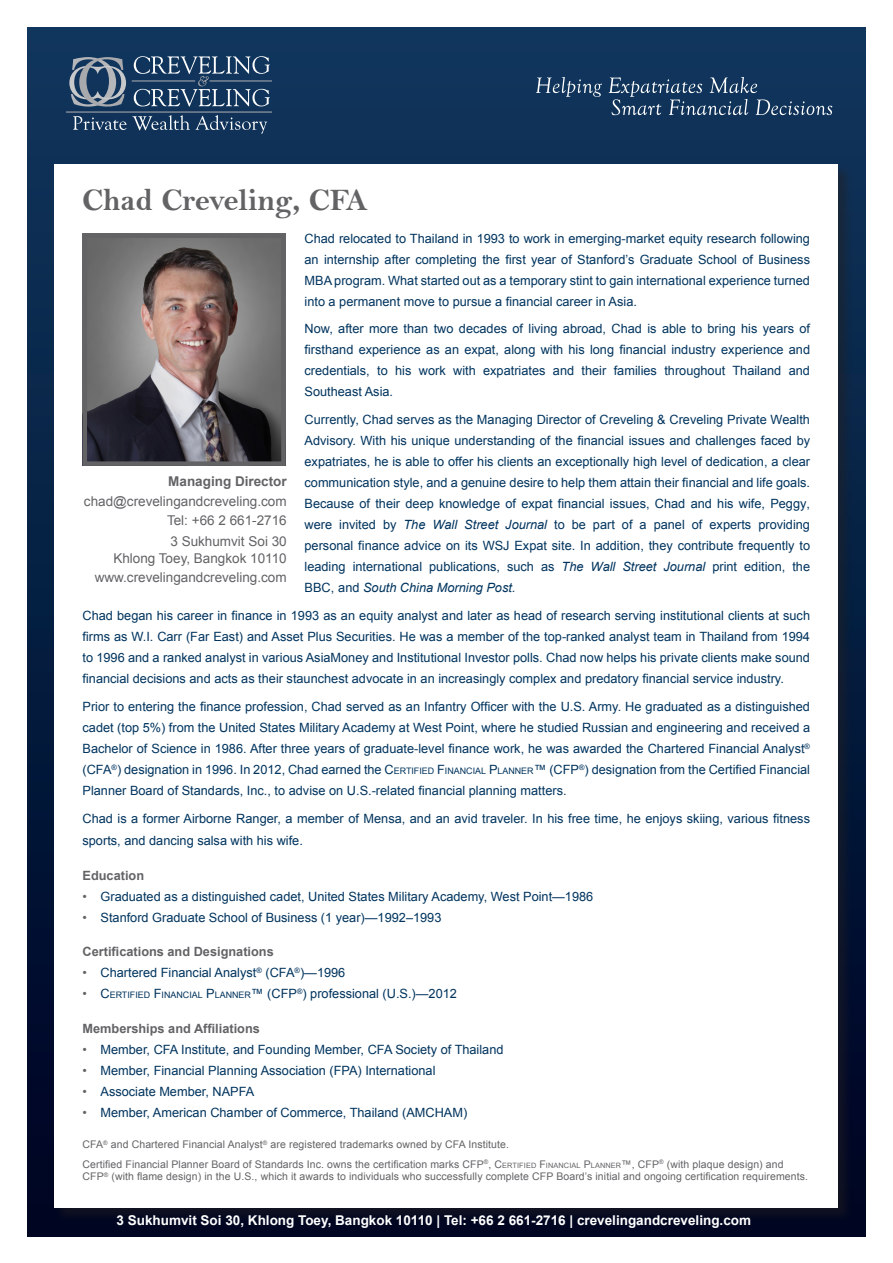
<style>
.page{position:relative;width:893px;height:1263px;background:#fff}
.page>*{position:absolute;margin:0;border:0;box-sizing:border-box;transform-origin:0 0}
.t1{font:31.5px "Bell MT Bold";color:#636366}
.t2{font:13.5px "Arial";color:#636366}
.t3{font:700 13.5px "Arial";color:#fff}
.t4{font:700 13.5px "Arial";color:#636366}
.t5{font:12.75px/21px "Arial";color:#00345e;text-align:justify}
.t6{font:700 12.75px "Arial";color:#636366}
.t7{font:10.5px/12.6px "Arial";letter-spacing:.01em;color:#636366}
.s1{font-style:italic}
.s2{font-style:inherit}
.s3{font-size:8.85px}
.s4{color:#636366}
.s5{font-size:7.35px}
</style>
<div class="page">
<div style="left:27px;top:27px;width:839px;height:1209px;background:linear-gradient(to bottom,#0f375d,#000322)"></div>
<div style="left:53px;top:164px;width:800px;height:1059px;background:#231f20;opacity:.5"></div>
<div style="left:54px;top:164px;width:784px;height:1044px;background:#fff"></div>
<svg style="left:69px;top:57px;width:57px;height:50px;background:#5d7087"></svg>
<hr style="left:132px;top:80px;width:63px;height:1px;background:#a8a9ad">
<hr style="left:210px;top:80px;width:62px;height:1px;background:#a8a9ad">
<hr style="left:66px;top:112px;width:206px;height:1px;background:#a8a9ad">
<svg style="left:134px;top:56px;width:136px;height:51px;background:#3a5777"></svg>
<svg style="left:73px;top:115px;width:194px;height:19px;background:#324f70"></svg>
<svg style="left:536px;top:77px;width:66px;height:20px"></svg>
<svg style="left:609px;top:77px;width:223px;height:38px;background:#2e4d6f"></svg>
<img style="left:88px;top:238px;width:193px;height:223px">
<div style="left:83px;top:233px;width:203px;height:233px;border:4px solid #636366"></div>
<p class="t1" style="left:82px;top:181px;width:287px">Chad Creveling, CFA</p>
<p class="t5" style="left:305px;top:228px;width:507px">Chad relocated to Thailand in 1993 to work in emerging-market equity research following an internship after completing the first year of Stanford’s Graduate School of Business MBA program. What started out as a temporary stint to gain international experience turned into a permanent move to pursue a financial career in Asia.</p>
<p class="t5" style="left:305px;top:319px;width:507px">Now, after more than two decades of living abroad, Chad is able to bring his years of firsthand experience as an expat, along with his long financial industry experience and credentials, to his work with expatriates and their families throughout Thailand and Southeast Asia.</p>
<p class="t5" style="left:305px;top:409px;width:507px">Currently, Chad serves as the Managing Director of Creveling &amp; Creveling Private Wealth Advisory. With his unique understanding of the financial issues and challenges faced by expatriates, he is able to offer his clients an exceptionally high level of dedication, a clear communication style, and a genuine desire to help them attain their financial and life goals.<br>Because of their deep knowledge of expat financial issues, Chad and his wife, Peggy, were invited by <span class="s1">The Wall Street Journal</span> to be part of a panel of experts providing personal finance advice on its WSJ Expat site. In addition, they contribute frequently to leading international publications, such as <span class="s1">The Wall Street Journal</span> print edition, the BBC, and <span class="s1">South China Morning Post</span>.</p>
<p class="t5" style="left:83px;top:605px;width:729px">Chad began his career in finance in 1993 as an equity analyst and later as head of research serving institutional clients at such firms as W.I. Carr (Far East) and Asset Plus Securities. He was a member of the top-ranked analyst team in Thailand from 1994 to 1996 and a ranked analyst in various AsiaMoney and Institutional Investor polls. Chad now helps his private clients make sound financial decisions and acts as their staunchest advocate in an increasingly complex and predatory financial service industry.</p>
<p class="t5" style="left:83px;top:696px;width:729px">Prior to entering the finance profession, Chad served as an Infantry Officer with the U.S. Army. He graduated as a distinguished cadet (top 5%) from the United States Military Academy at West Point, where he studied Russian and engineering and received a Bachelor of Science in 1986. After three years of graduate-level finance work, he was awarded the Chartered Financial Analyst<sup>® </sup>(CFA<sup>®</sup>) designation in 1996. In 2012, Chad earned the <span class="s2">C</span><span class="s3">ERTIFIED</span> <span class="s2">F</span> <span class="s3">INANCIAL</span> <span class="s2">P</span><span class="s3">LANNER</span>™ (CFP<sup>®</sup>) designation from the Certified Financial Planner Board of Standards, Inc., to advise on U.S.-related financial planning matters.</p>
<p class="t5" style="left:83px;top:807px;width:729px;line-height:22.5px">Chad is a former Airborne Ranger, a member of Mensa, and an avid traveler. In his free time, he enjoys skiing, various fitness sports, and dancing salsa with his wife.</p>
<p class="t6" style="left:83px;top:866px;width:63px">Education</p>
<p class="t5" style="left:83px;top:886px;width:512px"><span class="s4">•</span> Graduated as a distinguished cadet, United States Military Academy, West Point—1986</p>
<p class="t5" style="left:83px;top:907px;width:360px"><span class="s4">•</span> Stanford Graduate School of Business (1 year)—1992–1993</p>
<p class="t6" style="left:83px;top:943px;width:193px">Certifications and Designations</p>
<p class="t5" style="left:83px;top:962px;width:264px"><span class="s4">•</span> Chartered Financial Analyst<sup>®</sup> (CFA<sup>®</sup>)—1996</p>
<p class="t5" style="left:83px;top:983px;width:376px"><span class="s4">•</span> <span class="s2">C</span><span class="s3">ERTIFIED</span> <span class="s2">F</span> <span class="s3">INANCIAL</span> <span class="s2">P</span><span class="s3">LANNER</span>™ (CFP<sup>®</sup>) professional (U.S.)—2012</p>
<p class="t6" style="left:83px;top:1019px;width:179px">Memberships and Affiliations</p>
<p class="t5" style="left:83px;top:1039px;width:423px"><span class="s4">•</span> Member, CFA Institute, and Founding Member, CFA Society of Thailand</p>
<p class="t5" style="left:83px;top:1060px;width:354px"><span class="s4">•</span> Member, Financial Planning Association (FPA) International</p>
<p class="t5" style="left:83px;top:1081px;width:173px"><span class="s4">•</span> Associate Member, NAPFA</p>
<p class="t5" style="left:83px;top:1102px;width:386px"><span class="s4">•</span> Member, American Chamber of Commerce, Thailand (AMCHAM)</p>
<p class="t7" style="left:83px;top:1138px;width:428px">CFA<sup>®</sup> and Chartered Financial Analyst<sup>®</sup> are registered trademarks owned by CFA Institute.</p>
<p class="t7" style="left:83px;top:1158px;width:727px">Certified Financial Planner Board of Standards Inc. owns the certification marks CFP<sup>®</sup>, <span class="s2">C</span><span class="s5">ERTIFIED</span> <span class="s2">F</span> <span class="s5">INANCIAL</span> <span class="s2">P</span><span class="s5">LANNER</span>™, CFP<sup>®</sup> (with plaque design) and<br>CFP<sup>®</sup> (with flame design) in the U.S., which it awards to individuals who successfully complete CFP Board’s initial and ongoing certification requirements.</p>
<p class="t4" style="left:168px;top:473px;width:120px">Managing Director</p>
<p class="t2" style="left:84px;top:492px;width:204px">chad@crevelingandcreveling.com</p>
<p class="t2" style="left:167px;top:512px;width:121px">Tel: +66 2 661-2716</p>
<p class="t2" style="left:170px;top:533px;width:118px">3 Sukhumvit Soi 30</p>
<p class="t2" style="left:113px;top:549px;width:175px">Khlong Toey, Bangkok 10110</p>
<p class="t2" style="left:95px;top:569px;width:194px">www.crevelingandcreveling.com</p>
<p class="t3" style="left:117px;top:1211px;width:636px">3 Sukhumvit Soi 30, Khlong Toey, Bangkok 10110 | Tel: +66 2 661-2716 | crevelingandcreveling.com</p>
</div>
